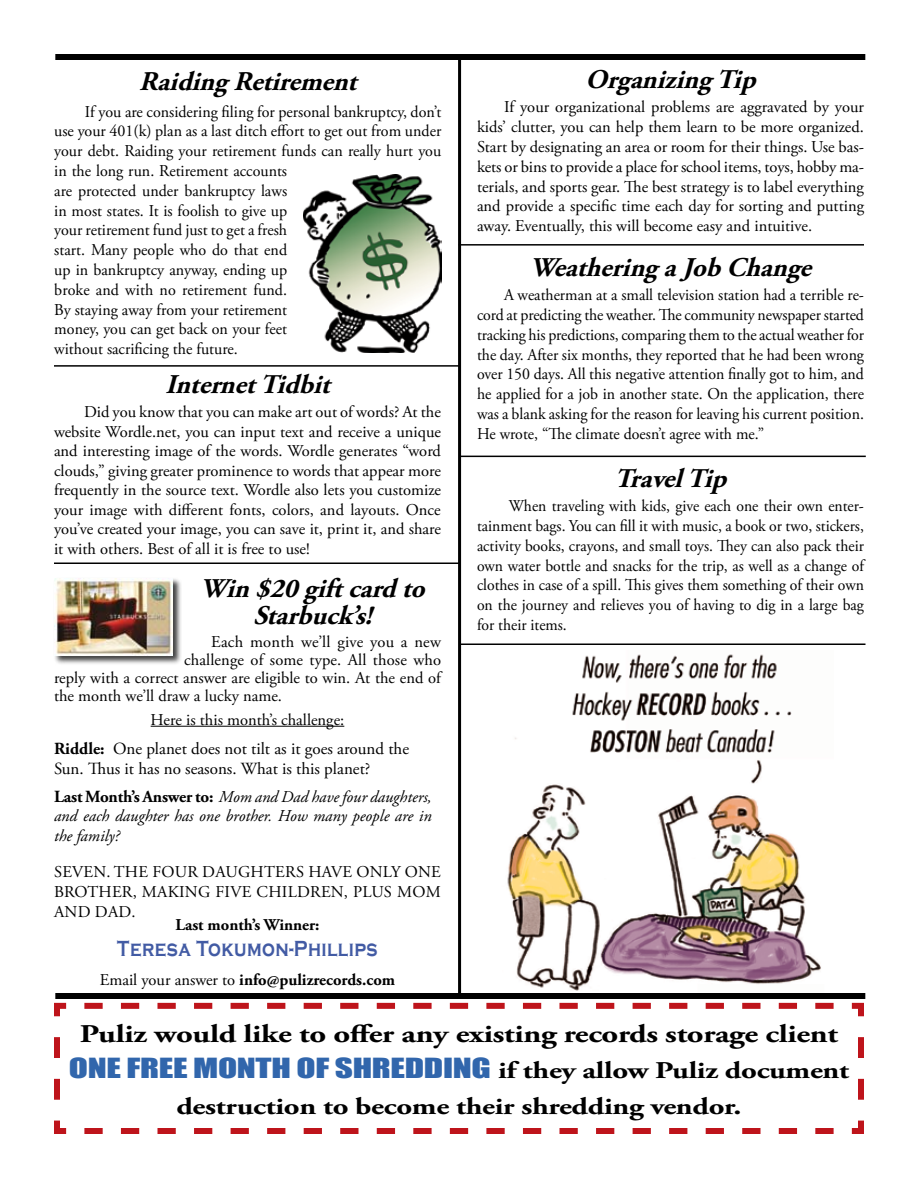
<style>
.page{position:relative;width:918px;height:1188px;background:#fff}
.page>*{position:absolute;margin:0;border:0;box-sizing:border-box;transform-origin:0 0}
.t1{font:italic 700 27px/27px "Adobe Garamond Pro";letter-spacing:-.015em;color:#000;text-align:center}
.t2{font:700 25.5px "Adobe Garamond Pro";letter-spacing:-.01em;color:#000;scale:1.28 1}
.t3{font:700 24px/36px "Adobe Garamond Pro";letter-spacing:-.01em;color:#000;text-align:center;scale:1.28 1}
.t4{font:700 22.5px "Copperplate Gothic";letter-spacing:.025em;color:#425ba4;scale:.8 1}
.t5{font:16.95px/20.5px "Adobe Garamond Pro";color:#000}
.t6{font:16.5px/19.8px "Adobe Garamond Pro";color:#000;text-align:justify}
.t7{font:16.5px/19.8px "Adobe Garamond Pro";color:#000;text-align:justify;scale:.96 1}
.t8{font:16.5px/19.8px "Adobe Garamond Pro";color:#000;text-align:justify;scale:.95 1}
.t9{font:italic 16.5px/19.8px "Adobe Garamond Pro";color:#000;text-align:justify}
.t10{font:700 16.5px "Adobe Garamond Pro";color:#000}
.s1{font-weight:700}
.s2{font-weight:700;font-style:normal;font-size:16.95px}
.s3{font-weight:400}
.s4{font-family:"Impact";font-weight:400;font-size:25.5px;color:#3166ac}
</style>
<div class="page">
<div style="left:55px;top:54px;width:810px;height:6px;background:#000"></div>
<hr style="left:458px;top:60px;width:3px;height:937px;background:#000">
<div style="left:55px;top:993px;width:810px;height:6px;background:#000"></div>
<hr style="left:151px;top:726px;width:193px;height:1px;background:#000">
<div style="left:52px;top:577px;width:130px;height:89px;background:#000;opacity:.75"></div>
<img style="left:54px;top:578px;width:118px;height:78px">
<hr style="left:54px;top:562px;width:405px;height:2px;background:#000">
<img style="left:507px;top:654px;width:314px;height:337px">
<hr style="left:459px;top:244px;width:405px;height:2px;background:#000">
<hr style="left:460px;top:456px;width:406px;height:1px;background:#000">
<hr style="left:460px;top:644px;width:406px;height:1px;background:#000">
<hr style="left:54px;top:365px;width:405px;height:2px;background:#000">
<img style="left:303px;top:175px;width:138px;height:177px">
<svg style="left:54px;top:1002px;width:810px;height:132px"></svg>
<h1 class="t1" style="left:139px;top:69px;width:227px">RaidingRetirement</h1>
<p class="t6" style="left:54px;top:102px;width:389px;text-align:left;text-indent:31px">If you are considering filing for personal bankruptcy, don’t use your 401(k) plan as a last ditch effort to get out from under your debt. Raiding your retirement funds can really hurt you in the long run. Retirement accounts<br>are protected under bankruptcy laws<br>in most states. It is foolish to give up<br>your retirement fund just to get a fresh<br>start. Many people who do that end<br>up in bankruptcy anyway, ending up<br>broke and with no retirement fund.<br>By staying away from your retirement<br>money, you can get back on your feet<br>without sacrificing the future.</p>
<h1 class="t1" style="left:165px;top:372px;width:174px">InternetTidbit</h1>
<p class="t6" style="left:54px;top:403px;width:389px;text-indent:30px">Did you know that you can make art out of words? At the website Wordle.net, you can input text and receive a unique and interesting image of the words. Wordle generates “word clouds,” giving greater prominence to words that appear more frequently in the source text. Wordle also lets you customize your image with different fonts, colors, and layouts. Once you’ve created your image, you can save it, print it, and share it with others. Best of all it is free to use!</p>
<h1 class="t1" style="left:201px;top:576px;width:234px">Win$20giftcardto<br>Starbuck’s!</h1>
<p class="t6" style="left:211px;top:632px;width:231px">Each month we’ll give you a new</p>
<p class="t6" style="left:184px;top:650px;width:258px">challenge of some type. All those who</p>
<p class="t6" style="left:54px;top:668px;width:388px">reply with a correct answer are eligible to win. At the end of</p>
<p class="t6" style="left:54px;top:686px;width:230px">the month we’ll draw a lucky name.</p>
<p class="t6" style="left:151px;top:710px;width:195px">Here is this month’s challenge:</p>
<p class="t5" style="left:54px;top:739px;width:357px"><span class="s1">Riddle:</span> One planet does not tilt as it goes around the<br>Sun. Thus it has no seasons. What is this planet?</p>
<p class="t9" style="left:54px;top:787px;width:379px"><span class="s2">Last Month’s Answer to:</span> Mom and Dad have four daughters, and each daughter has one brother. How many people are in the family?</p>
<p class="t6" style="left:54px;top:862px;width:21px">Seven</p>
<p class="t6" style="left:106px;top:862px;width:144px">. The fourdaughters</p>
<p class="t6" style="left:308px;top:862px;width:12px">have</p>
<p class="t6" style="left:356px;top:862px;width:13px">only</p>
<p class="t6" style="left:405px;top:862px;width:13px">one</p>
<p class="t6" style="left:54px;top:882px;width:13px">brother</p>
<p class="t6" style="left:133px;top:882px;width:22px">, making</p>
<p class="t6" style="left:216px;top:882px;width:10px">five</p>
<p class="t6" style="left:257px;top:882px;width:12px">children</p>
<p class="t6" style="left:344px;top:882px;width:69px">, plusmom</p>
<p class="t6" style="left:54px;top:902px;width:14px">and</p>
<p class="t6" style="left:95px;top:902px;width:13px">dad</p>
<p class="t6" style="left:132px;top:902px;width:6px">.</p>
<p class="t10" style="left:175px;top:915px;width:146px">Last month’s Winner:</p>
<h3 class="t4" style="left:117px;top:936px;width:327px">Teresa Tokumon-Phillips</h3>
<p class="t10" style="left:100px;top:971px;width:297px"><span class="s3">Email your answer to</span> info@pulizrecords.com</p>
<h1 class="t1" style="left:586px;top:67px;width:180px">OrganizingTip</h1>
<p class="t6" style="left:477px;top:98px;width:389px;text-indent:27px">If your organizational problems are aggravated by your kids’ clutter, you can help them learn to be more organized.<br>Start by designating an area or room for their things. Use bas&shy;kets or bins to provide a place for school items, toys, hobby ma&shy;terials, and sports gear. The best strategy is to label everything and provide a specific time each day for sorting and putting away. Eventually, this will become easy and intuitive.</p>
<h1 class="t1" style="left:530px;top:254px;width:291px">WeatheringaJobChange</h1>
<p class="t7" style="left:477px;top:286px;width:405px;text-indent:27px">A weatherman at a small television station had a terrible re&shy;cord at predicting the weather. The community newspaper started tracking his predictions, comparing them to the actual weather for the day. After six months, they reported that he had been wrong over 150 days. All this negative attention finally got to him, and he applied for a job in another state. On the application, there was a blank asking for the reason for leaving his current position.<br>He wrote, “The climate doesn’t agree with me.”</p>
<h1 class="t1" style="left:615px;top:465px;width:122px">TravelTip</h1>
<p class="t8" style="left:477px;top:497px;width:409px;text-indent:32px">When traveling with kids, give each one their own enter&shy;tainment bags. You can fill it with music, a book or two, stickers, activity books, crayons, and small toys. They can also pack their own water bottle and snacks for the trip, as well as a change of clothes in case of a spill. This gives them something of their own on the journey and relieves you of having to dig in a large bag for their items.</p>
<h2 class="t2" style="left:80px;top:1019px;width:594px">Puliz would like to offer any existing records storage client</h2>
<h3 class="t3" style="left:69px;top:1053px;width:611px"><span class="s4">ONE FREE MONTH OF SHREDDING</span> if they allow Puliz document destruction to become their shredding vendor.</h3>
</div>
